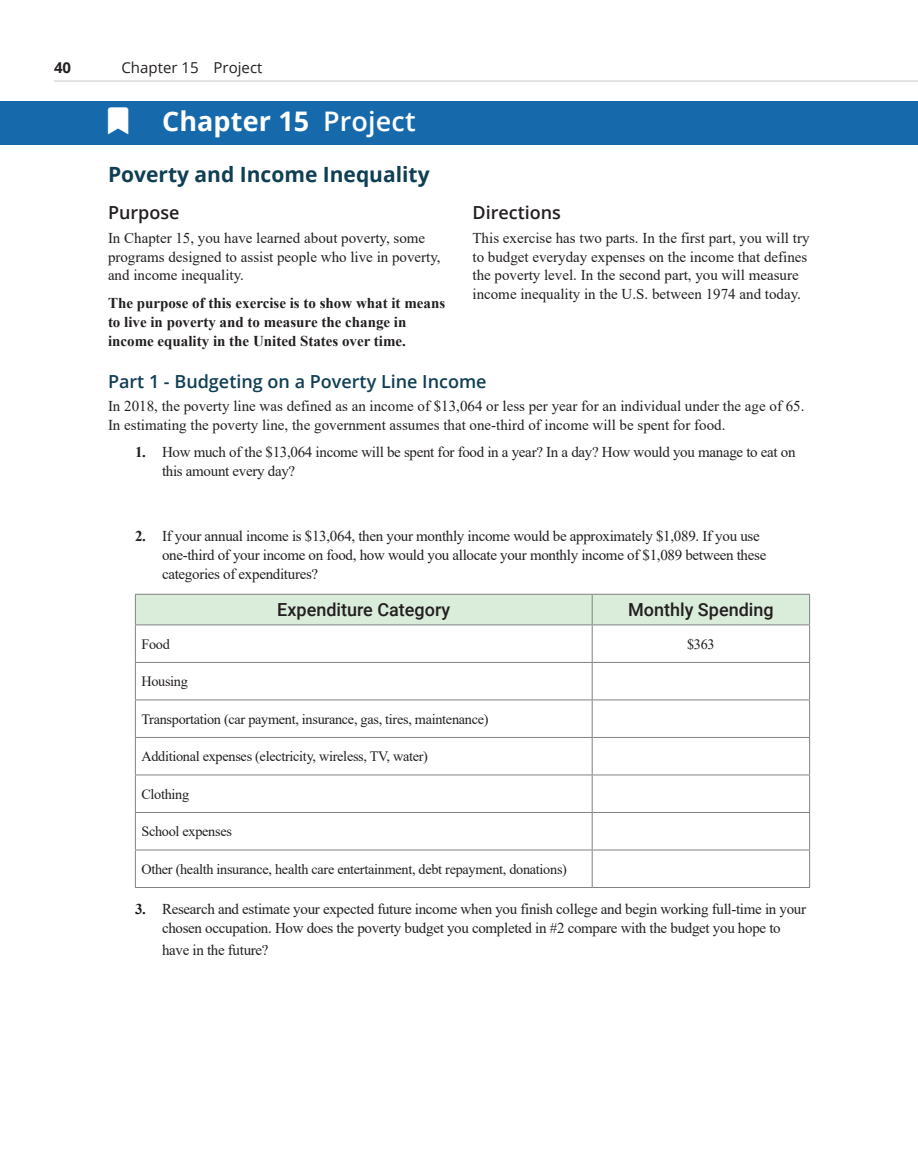
<style>
.page{position:relative;width:918px;height:1175px;background:#fff}
.page>*{position:absolute;margin:0;border:0;box-sizing:border-box;transform-origin:0 0}
.t1{font:700 27px "Open Sans";letter-spacing:.005em;color:#fff}
.t2{font:700 21px "Open Sans";color:#0f3e55}
.t3{font:600 18px "Open Sans";color:#0f3e55}
.t4{font:500 18px "Roboto";color:#231f20}
.t5{font:600 18px "Open Sans";color:#231f20}
.t6{font:15px/18.8px "Times New Roman";letter-spacing:-.02em;color:#231f20}
.t7{font:15px/18.8px "Times New Roman";color:#231f20}
.t8{font:700 15px/18.8px "Times New Roman";color:#231f20}
.t9{font:15px "Open Sans";color:#231f20}
.t10{font:700 15px "Open Sans";color:#231f20}
.t11{font:14.25px "Times New Roman";letter-spacing:-.02em;color:#231f20}
.s1{font-weight:600}
.s2{font-weight:700}
</style>
<div class="page">
<div style="left:0;top:101px;width:918px;height:44px;background:#1669ab"></div>
<div style="left:136px;top:595px;width:673px;height:29px;background:#daecda"></div>
<hr style="left:592px;top:625px;width:1px;height:37px;background:#808285">
<hr style="left:809px;top:625px;width:1px;height:37px;background:#808285">
<hr style="left:135px;top:662px;width:457px;height:1px;background:#808285">
<hr style="left:592px;top:662px;width:218px;height:1px;background:#808285">
<hr style="left:592px;top:663px;width:1px;height:36px;background:#808285">
<hr style="left:809px;top:663px;width:1px;height:36px;background:#808285">
<hr style="left:135px;top:699px;width:457px;height:1px;background:#808285">
<hr style="left:592px;top:699px;width:218px;height:1px;background:#808285">
<hr style="left:592px;top:700px;width:1px;height:37px;background:#808285">
<hr style="left:809px;top:700px;width:1px;height:37px;background:#808285">
<hr style="left:135px;top:737px;width:457px;height:1px;background:#808285">
<hr style="left:592px;top:737px;width:218px;height:1px;background:#808285">
<hr style="left:592px;top:738px;width:1px;height:36px;background:#808285">
<hr style="left:809px;top:738px;width:1px;height:36px;background:#808285">
<hr style="left:135px;top:774px;width:457px;height:1px;background:#808285">
<hr style="left:592px;top:774px;width:218px;height:1px;background:#808285">
<hr style="left:592px;top:775px;width:1px;height:37px;background:#808285">
<hr style="left:809px;top:775px;width:1px;height:37px;background:#808285">
<hr style="left:135px;top:812px;width:457px;height:1px;background:#808285">
<hr style="left:592px;top:812px;width:218px;height:1px;background:#808285">
<hr style="left:592px;top:813px;width:1px;height:36px;background:#808285">
<hr style="left:809px;top:813px;width:1px;height:36px;background:#808285">
<hr style="left:135px;top:849px;width:457px;height:1px;background:#808285">
<hr style="left:592px;top:849px;width:218px;height:1px;background:#808285">
<hr style="left:592px;top:850px;width:1px;height:37px;background:#808285">
<hr style="left:809px;top:850px;width:1px;height:37px;background:#808285">
<hr style="left:135px;top:887px;width:457px;height:1px;background:#808285">
<hr style="left:592px;top:887px;width:218px;height:1px;background:#808285">
<hr style="left:592px;top:594px;width:1px;height:30px;background:#808285">
<hr style="left:135px;top:594px;width:457px;height:1px;background:#808285">
<hr style="left:135px;top:594px;width:1px;height:30px;background:#808285">
<hr style="left:592px;top:594px;width:218px;height:1px;background:#808285">
<hr style="left:809px;top:594px;width:1px;height:30px;background:#808285">
<hr style="left:135px;top:624px;width:457px;height:1px;background:#808285">
<hr style="left:135px;top:625px;width:1px;height:37px;background:#808285">
<hr style="left:592px;top:624px;width:218px;height:1px;background:#808285">
<hr style="left:135px;top:663px;width:1px;height:36px;background:#808285">
<hr style="left:135px;top:700px;width:1px;height:37px;background:#808285">
<hr style="left:135px;top:738px;width:1px;height:36px;background:#808285">
<hr style="left:135px;top:775px;width:1px;height:37px;background:#808285">
<hr style="left:135px;top:813px;width:1px;height:36px;background:#808285">
<hr style="left:135px;top:850px;width:1px;height:37px;background:#808285">
<hr style="left:54px;top:81px;width:864px;height:1px;background:#c7c8ca">
<p class="t10" style="left:54px;top:57px;width:19px">40</p>
<p class="t9" style="left:122px;top:58px;width:142px">Chapter 15 Project</p>
<h1 class="t1" style="left:162px;top:102px;width:255px">Chapter 15 <span class="s1">Project</span></h1>
<h2 class="t2" style="left:108px;top:159px;width:323px">Poverty and Income Inequality</h2>
<p class="t5" style="left:108px;top:201px;width:73px">Purpose</p>
<p class="t7" style="left:108px;top:228px;width:334px">In Chapter 15, you have learned about poverty, some programs designed to assist people who live in poverty, and income inequality.</p>
<p class="t8" style="left:108px;top:293px;width:339px">The purpose of this exercise is to show what it means to live in poverty and to measure the change in income equality in the United States over time.</p>
<p class="t5" style="left:472px;top:201px;width:90px">Directions</p>
<p class="t7" style="left:472px;top:228px;width:339px">This exercise has two parts. In the first part, you will try to budget everyday expenses on the income that defines the poverty level. In the second part, you will measure income inequality in the U.S. between 1974 and today.</p>
<p class="t3" style="left:108px;top:369px;width:380px">Part 1 - Budgeting on a Poverty Line Income</p>
<p class="t7" style="left:108px;top:396px;width:698px">In 2018, the poverty line was defined as an income of $13,064 or less per year for an individual under the age of 65.<br>In estimating the poverty line, the government assumes that one-third of income will be spent for food.</p>
<p class="t6" style="left:162px;top:442px;width:635px;text-indent:-27px"><span class="s2">1.</span> How much of the $13,064 income will be spent for food in a year? In a day? How would you manage to eat on this amount every day?</p>
<p class="t6" style="left:162px;top:526px;width:606px;text-indent:-27px"><span class="s2">2.</span> If your annual income is $13,064, then your monthly income would be approximately $1,089. If you use one-third of your income on food, how would you allocate your monthly income of $1,089 between these categories of expenditures?</p>
<p class="t4" style="left:277px;top:597px;width:174px">Expenditure Category</p>
<p class="t4" style="left:628px;top:597px;width:147px">Monthly Spending</p>
<p class="t11" style="left:141px;top:634px;width:30px">Food</p>
<p class="t11" style="left:687px;top:634px;width:29px">$363</p>
<p class="t11" style="left:141px;top:671px;width:48px">Housing</p>
<p class="t11" style="left:141px;top:709px;width:349px">Transportation (car payment, insurance, gas, tires, maintenance)</p>
<p class="t11" style="left:141px;top:746px;width:288px">Additional expenses (electricity, wireless, TV, water)</p>
<p class="t11" style="left:141px;top:784px;width:49px">Clothing</p>
<p class="t11" style="left:141px;top:821px;width:92px">School expenses</p>
<p class="t11" style="left:141px;top:859px;width:427px">Other (health insurance, health care entertainment, debt repayment, donations)</p>
<p class="t6" style="left:135px;top:899px;width:673px;text-align:center"><span class="s2">3.</span> Research and estimate your expected future income when you finish college and begin working full-time in your chosen occupation. How does the poverty budget you completed in #2 compare with the budget you hope to</p>
<p class="t6" style="left:162px;top:940px;width:108px">have in the future?</p>
</div>
